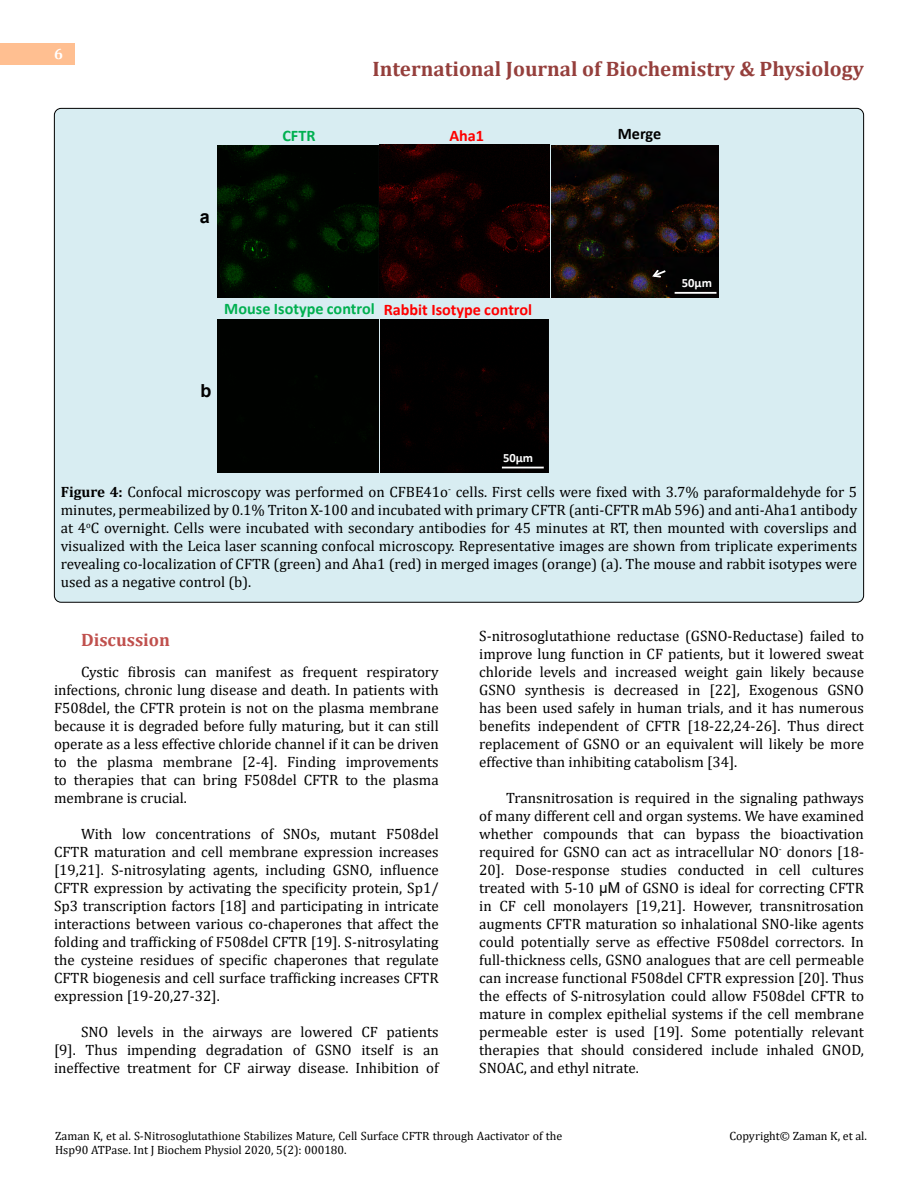
<style>
.page{position:relative;width:918px;height:1188px;background:#fff}
.page>*{position:absolute;margin:0;border:0;box-sizing:border-box;transform-origin:0 0}
.t1{font:700 21px "Cambria";color:#953f3c}
.t2{font:700 18px "Cambria";color:#c0504d}
.t3{font:700 18px "Arial";color:#000}
.t4{font:700 16.2px "Calibri";color:#f00}
.t5{font:700 16.2px "Calibri";letter-spacing:-.005em;color:#000}
.t6{font:700 16.2px "Calibri";color:#00b050}
.t7{font:15px/18px "Cambria";color:#000;text-align:justify}
.t8{font:700 15px "Cambria";color:#fff}
.t9{font:700 12.6px "Calibri";letter-spacing:-.005em;color:#fff}
.t10{font:12px/14.4px "Cambria";color:#000}
.s1{color:#00b050}
.s2{font-weight:700}
.s3{font-family:"Arial"}
</style>
<div class="page">
<div style="left:0;top:43px;width:75px;height:21px;background:#ffbf91"></div>
<div style="left:54px;top:108px;width:810px;height:494px;background:#d8edf2;border-radius:7px"></div>
<img style="left:217px;top:145px;width:501px;height:152px">
<hr style="left:675px;top:292px;width:41px;height:2px;background:#fff">
<svg style="left:651px;top:268px;width:17px;height:11px"></svg>
<div style="left:217px;top:319px;width:332px;height:154px;background:#000"></div>
<hr style="left:502px;top:467px;width:42px;height:1px;background:#fff">
<p class="t8" style="left:54px;top:44px;width:10px">6</p>
<h1 class="t1" style="left:373px;top:54px;width:493px">International Journal of Biochemistry &amp; Physiology</h1>
<p class="t6" style="left:282px;top:124px;width:35px">CFTR</p>
<p class="t4" style="left:449px;top:124px;width:36px">Aha1</p>
<p class="t5" style="left:618px;top:123px;width:45px">Merge</p>
<p class="t3" style="left:200px;top:204px;width:12px">a</p>
<p class="t4" style="left:224px;top:298px;width:309px"><span class="s1">Mouse Isotype control</span> Rabbit Isotype control</p>
<p class="t3" style="left:200px;top:378px;width:13px">b</p>
<p class="t9" style="left:503px;top:449px;width:32px">50µm</p>
<p class="t9" style="left:682px;top:274px;width:32px">50µm</p>
<p class="t7" style="left:61px;top:483px;width:798px"><span class="s2">Figure 4:</span> Confocal microscopy was performed on CFBE41o<sup>-</sup> cells. First cells were fixed with 3.7% paraformaldehyde for 5 minutes, permeabilized by 0.1% Triton X-100 and incubated with primary CFTR (anti-CFTR mAb 596) and anti-Aha1 antibody at 4<sup>o</sup>C overnight. Cells were incubated with secondary antibodies for 45 minutes at RT, then mounted with coverslips and visualized with the Leica laser scanning confocal microscopy. Representative images are shown from triplicate experiments revealing co-localization of CFTR (green) and Aha1 (red) in merged images (orange) (a). The mouse and rabbit isotypes were used as a negative control (b).</p>
<p class="t2" style="left:81px;top:627px;width:91px">Discussion</p>
<p class="t7" style="left:54px;top:663px;width:386px;text-indent:27px">Cystic fibrosis can manifest as frequent respiratory infections, chronic lung disease and death. In patients with F508del, the CFTR protein is not on the plasma membrane because it is degraded before fully maturing, but it can still operate as a less effective chloride channel if it can be driven to the plasma membrane [2-4]. Finding improvements to therapies that can bring F508del CFTR to the plasma membrane is crucial.</p>
<p class="t7" style="left:54px;top:825px;width:386px;text-indent:27px">With low concentrations of SNOs, mutant F508del CFTR maturation and cell membrane expression increases [19,21]. S-nitrosylating agents, including GSNO, influence CFTR expression by activating the specificity protein, Sp1/ Sp3 transcription factors [18] and participating in intricate interactions between various co-chaperones that affect the folding and trafficking of F508del CFTR [19]. S-nitrosylating the cysteine residues of specific chaperones that regulate CFTR biogenesis and cell surface trafficking increases CFTR expression [19-20,27-32].</p>
<p class="t7" style="left:54px;top:1023px;width:386px;text-indent:27px">SNO levels in the airways are lowered CF patients [9]. Thus impending degradation of GSNO itself is an ineffective treatment for CF airway disease. Inhibition of</p>
<p class="t7" style="left:479px;top:627px;width:386px">S-nitrosoglutathione reductase (GSNO-Reductase) failed to improve lung function in CF patients, but it lowered sweat chloride levels and increased weight gain likely because GSNO synthesis is decreased in [22], Exogenous GSNO has been used safely in human trials, and it has numerous benefits independent of CFTR [18-22,24-26]. Thus direct replacement of GSNO or an equivalent will likely be more effective than inhibiting catabolism [34].</p>
<p class="t7" style="left:479px;top:789px;width:386px;text-indent:27px">Transnitrosation is required in the signaling pathways of many different cell and organ systems. We have examined whether compounds that can bypass the bioactivation required for GSNO can act as intracellular NO<sup>-</sup> donors [18- 20]. Dose-response studies conducted in cell cultures treated with 5-10 <span class="s3">μM</span> of GSNO is ideal for correcting CFTR in CF cell monolayers [19,21]. However, transnitrosation augments CFTR maturation so inhalational SNO-like agents could potentially serve as effective F508del correctors. In full-thickness cells, GSNO analogues that are cell permeable can increase functional F508del CFTR expression [20]. Thus the effects of S-nitrosylation could allow F508del CFTR to mature in complex epithelial systems if the cell membrane permeable ester is used [19]. Some potentially relevant therapies that should considered include inhaled GNOD, SNOAC, and ethyl nitrate.</p>
<p class="t10" style="left:55px;top:1129px;width:509px">Zaman K, et al. S-Nitrosoglutathione Stabilizes Mature, Cell Surface CFTR through Aactivator of the<br>Hsp90 ATPase. Int J Biochem Physiol 2020, 5(2): 000180.</p>
<p class="t10" style="left:729px;top:1129px;width:139px">Copyright© Zaman K, et al.</p>
</div>
